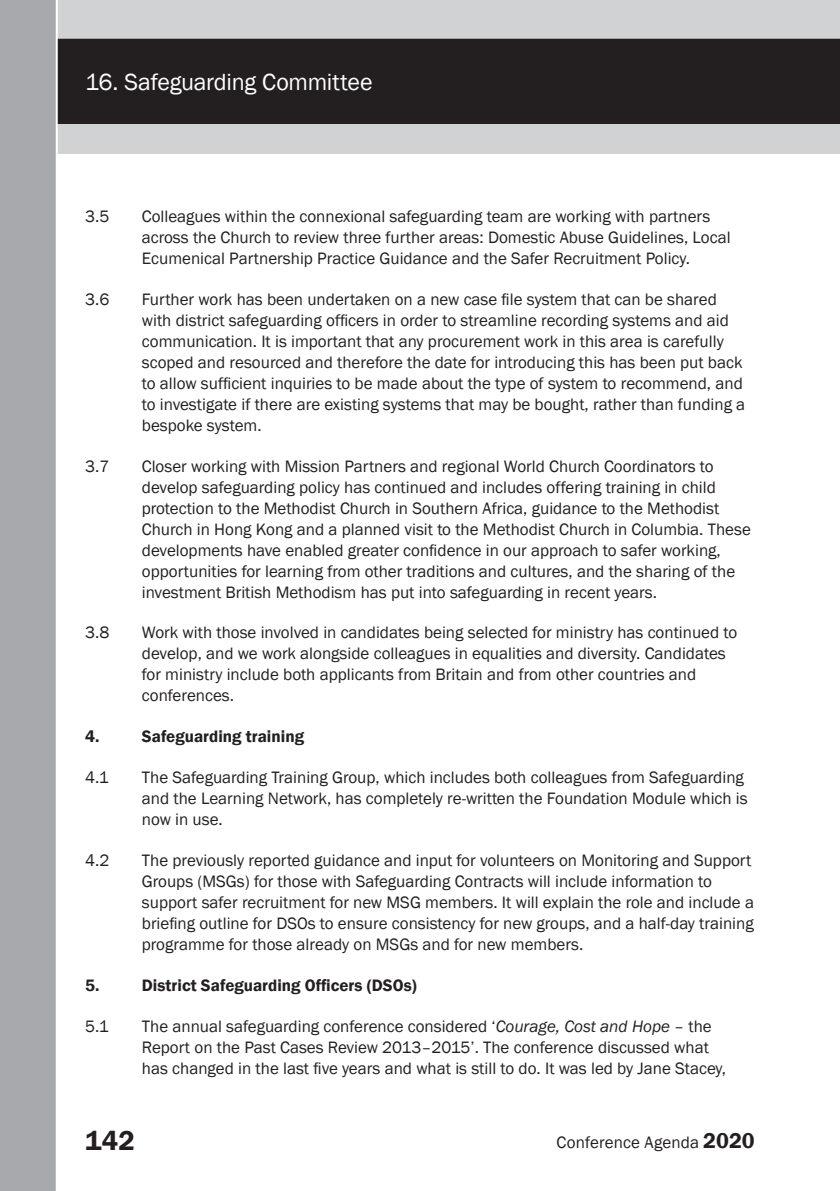
<style>
.page{position:relative;width:840px;height:1191px;background:#fff}
.page>*{position:absolute;margin:0;border:0;box-sizing:border-box;transform-origin:0 0}
.t1{font:600 28px "Franklin Gothic";color:#231f20}
.t2{font:24px "Franklin Gothic";letter-spacing:-.01em;color:#fff}
.No_Spacing{font:17px/21px "Franklin Gothic";color:#231f20}
.No_Spacing-2{font:600 17px "Franklin Gothic";color:#231f20}
.s1{font-style:italic}
.s2{font-weight:600;font-size:22px}
</style>
<div class="page">
<div style="left:0;top:0;width:839px;height:154px;background:#d1d2d4"></div>
<div style="left:58px;top:39px;width:781px;height:85px;background:#231f20"></div>
<div style="left:0;top:0;width:58px;height:1191px;background:#a8a9ad"></div>
<h2 class="t2" style="left:85px;top:67px;width:289px">16. Safeguarding Committee</h2>
<p class="No_Spacing" style="left:85px;top:206px;width:26px">3.5</p>
<p class="No_Spacing" style="left:142px;top:206px;width:590px">Colleagues within the connexional safeguarding team are working with partners across the Church to review three further areas: Domestic Abuse Guidelines, Local<br>Ecumenical Partnership Practice Guidance and the Safer Recruitment Policy.</p>
<p class="No_Spacing" style="left:85px;top:289px;width:26px">3.6</p>
<p class="No_Spacing" style="left:142px;top:289px;width:604px">Further work has been undertaken on a new case file system that can be shared with district safeguarding officers in order to streamline recording systems and aid communication. It is important that any procurement work in this area is carefully scoped and resourced and therefore the date for introducing this has been put back to allow sufficient inquiries to be made about the type of system to recommend, and to investigate if there are existing systems that may be bought, rather than funding a bespoke system.</p>
<p class="No_Spacing" style="left:85px;top:456px;width:26px">3.7</p>
<p class="No_Spacing" style="left:142px;top:456px;width:610px">Closer working with Mission Partners and regional World Church Coordinators to develop safeguarding policy has continued and includes offering training in child protection to the Methodist Church in Southern Africa, guidance to the Methodist Church in Hong Kong and a planned visit to the Methodist Church in Columbia. These developments have enabled greater confidence in our approach to safer working, opportunities for learning from other traditions and cultures, and the sharing of the investment British Methodism has put into safeguarding in recent years.</p>
<p class="No_Spacing" style="left:85px;top:622px;width:26px">3.8</p>
<p class="No_Spacing" style="left:142px;top:622px;width:596px">Work with those involved in candidates being selected for ministry has continued to develop, and we work alongside colleagues in equalities and diversity. Candidates for ministry include both applicants from Britain and from other countries and conferences.</p>
<p class="No_Spacing-2" style="left:85px;top:726px;width:16px">4.</p>
<p class="No_Spacing-2" style="left:142px;top:726px;width:164px">Safeguarding training</p>
<p class="No_Spacing" style="left:85px;top:767px;width:25px">4.1</p>
<p class="No_Spacing" style="left:142px;top:767px;width:607px">The Safeguarding Training Group, which includes both colleagues from Safeguarding and the Learning Network, has completely re-written the Foundation Module which is now in use.</p>
<p class="No_Spacing" style="left:85px;top:850px;width:26px">4.2</p>
<p class="No_Spacing" style="left:142px;top:850px;width:613px">The previously reported guidance and input for volunteers on Monitoring and Support Groups (MSGs) for those with Safeguarding Contracts will include information to support safer recruitment for new MSG members. It will explain the role and include a briefing outline for DSOs to ensure consistency for new groups, and a half-day training programme for those already on MSGs and for new members.</p>
<p class="No_Spacing-2" style="left:85px;top:974px;width:16px">5.</p>
<p class="No_Spacing-2" style="left:142px;top:974px;width:276px">District Safeguarding Officers (DSOs)</p>
<p class="No_Spacing" style="left:85px;top:1016px;width:25px">5.1</p>
<p class="No_Spacing" style="left:142px;top:1016px;width:585px">The annual safeguarding conference considered ‘<span class="s1">Courage, Cost and Hope</span> – the<br>Report on the Past Cases Review 2013–2015’. The conference discussed what has changed in the last five years and what is still to do. It was led by Jane Stacey,</p>
<h1 class="t1" style="left:85px;top:1123px;width:51px">142</h1>
<p class="No_Spacing" style="left:556px;top:1131px;width:200px">Conference Agenda <span class="s2">2020</span></p>
</div>
